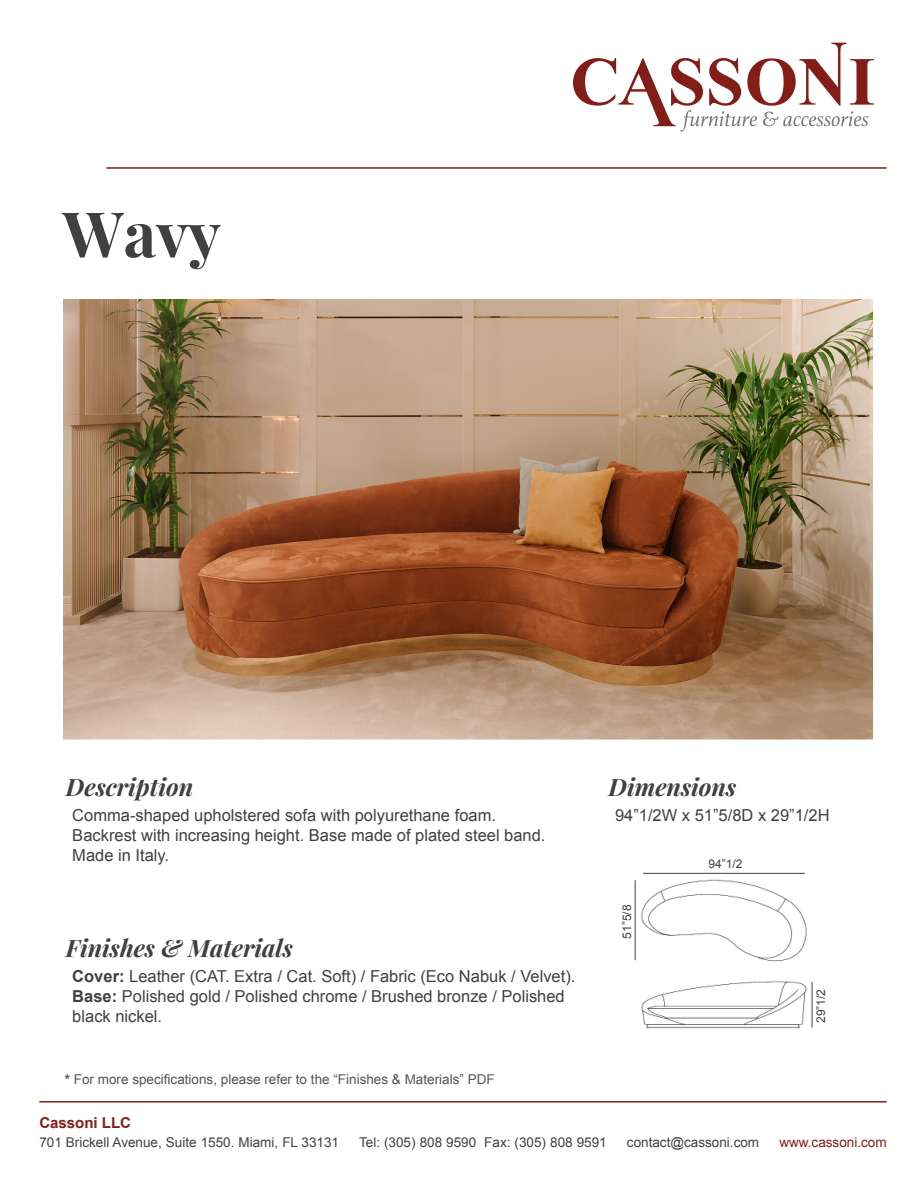
<style>
.page{position:relative;width:918px;height:1188px;background:#fff}
.page>*{position:absolute;margin:0;border:0;box-sizing:border-box;transform-origin:0 0}
.t1{font:700 63px "Playfair Display";color:#404041}
.t2{font:italic 700 24px "Playfair Display";color:#404041}
.t3{font:16.5px/19.8px "Arial";color:#404041}
.t4{font:700 15px "Arial";color:#821e17}
.t5{font:13.5px "Arial";color:#414042}
.t6{font:13.5px "Arial";color:#545454}
.t7{font:13.5px "Arial";color:#821e17}
.t8{font:12px "Arial";color:#404041}
.s1{font-weight:700}
</style>
<div class="page">
<img style="left:634px;top:879px;width:178px;height:150px">
<svg style="left:573px;top:43px;width:301px;height:89px"></svg>
<hr style="left:106px;top:167px;width:781px;height:2px;background:#821e17">
<hr style="left:39px;top:1101px;width:848px;height:2px;background:#821e17">
<hr style="left:643px;top:873px;width:162px;height:1px;background:#414042">
<hr style="left:812px;top:982px;width:1px;height:46px;background:#414042">
<hr style="left:635px;top:880px;width:1px;height:80px;background:#414042">
<img style="left:63px;top:299px;width:810px;height:440px">
<h1 class="t1" style="left:63px;top:184px;width:160px">Wavy</h1>
<h2 class="t2" style="left:66px;top:767px;width:129px">Description</h2>
<p class="t3" style="left:72px;top:806px;width:475px">Comma-shaped upholstered sofa with polyurethane foam.<br>Backrest with increasing height. Base made of plated steel band.<br>Made in Italy.</p>
<h2 class="t2" style="left:66px;top:928px;width:228px">Finishes &amp; Materials</h2>
<p class="t3" style="left:72px;top:966px;width:505px"><span class="s1">Cover:</span> Leather (CAT. Extra / Cat. Soft) / Fabric (Eco Nabuk / Velvet).<br><span class="s1">Base:</span> Polished gold / Polished chrome / Brushed bronze / Polished black nickel.</p>
<p class="t6" style="left:65px;top:1070px;width:431px"><span class="s1">*</span> For more specifications, please refer to the “Finishes &amp; Materials” PDF</p>
<h2 class="t2" style="left:609px;top:767px;width:129px">Dimensions</h2>
<p class="t3" style="left:615px;top:806px;width:216px">94”1/2W x 51”5/8D x 29”1/2H</p>
<p class="t8" style="left:619px;top:939px;width:36px;rotate:-90deg">51”5/8</p>
<p class="t8" style="left:709px;top:856px;width:36px">94”1/2</p>
<p class="t8" style="left:813px;top:1023px;width:36px;rotate:-90deg">29”1/2</p>
<p class="t4" style="left:39px;top:1113px;width:93px">Cassoni LLC</p>
<p class="t5" style="left:39px;top:1134px;width:301px">701 Brickell Avenue, Suite 1550. Miami, FL 33131</p>
<p class="t5" style="left:359px;top:1134px;width:249px">Tel: (305) 808 9590 Fax: (305) 808 9591</p>
<p class="t5" style="left:627px;top:1134px;width:134px">contact@cassoni.com</p>
<p class="t7" style="left:779px;top:1134px;width:109px">www.cassoni.com</p>
</div>
